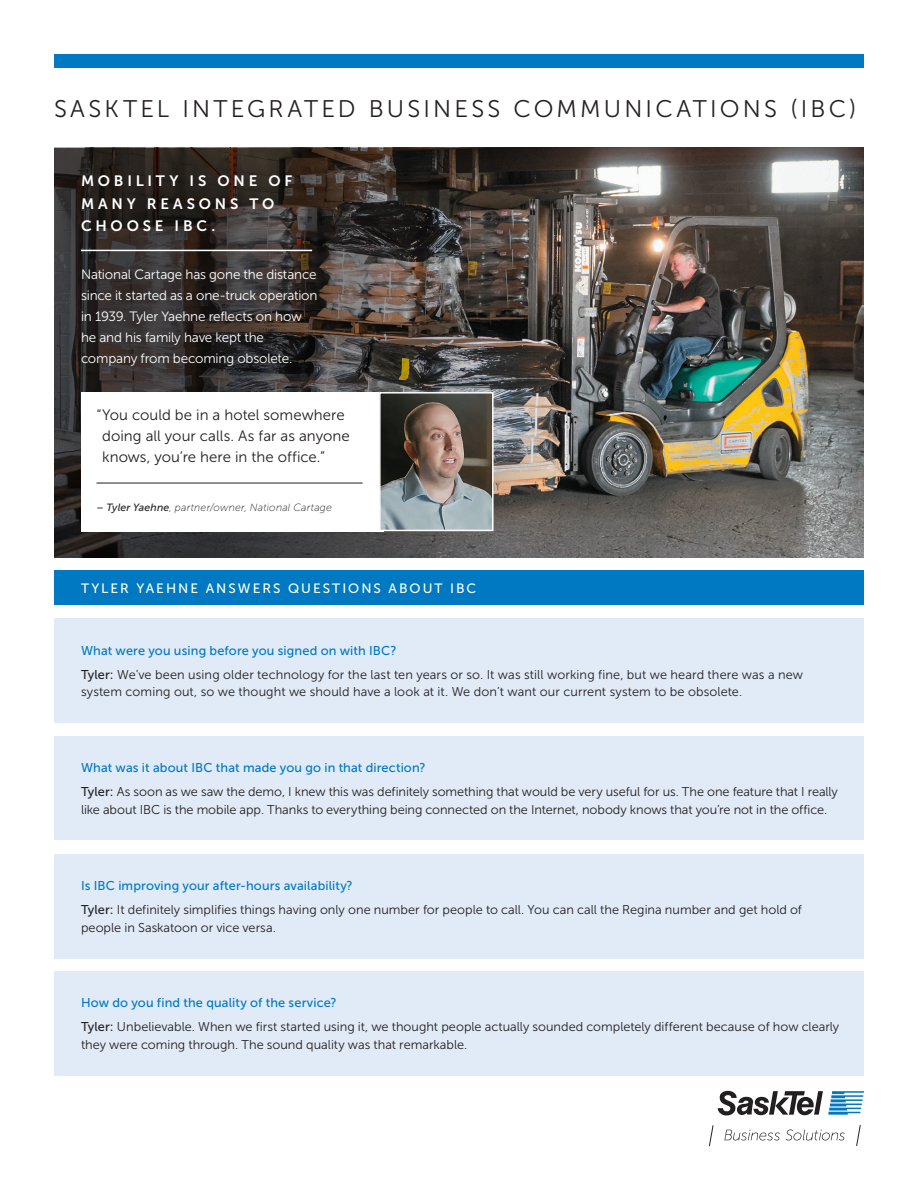
<style>
.page{position:relative;width:918px;height:1188px;background:#fff}
.page>*{position:absolute;margin:0;border:0;box-sizing:border-box;transform-origin:0 0}
.Main_head_16{font:24px "Museo Sans 300";letter-spacing:.13em;color:#231f20}
.quote_with_line_16{font:15px/21px "Museo Sans 300";letter-spacing:.005em;color:#231f20}
.Subheader_with_line{font:15px/22.5px "Museo Sans 700";letter-spacing:.255em;color:#fff}
.Subheader_body_16{font:13.5px/21px "Museo Sans 300";letter-spacing:-.01em;color:#fff}
.Answers_question_blu{font:13.5px "Museo Sans 500";letter-spacing:.15em;color:#fff}
.Body_16{font:12.75px/17.2px "Museo Sans 300";color:#231f20}
.Questions_16{font:12.75px "Museo Sans 500";letter-spacing:.01em;color:#0079c2}
.quote_italics_16{font:italic 10.5px "Museo Sans 100";letter-spacing:.015em;color:#231f20}
.s1{font-family:"Museo Sans 500"}
</style>
<div class="page">
<img style="left:633px;top:148px;width:231px;height:409px">
<img style="left:54px;top:148px;width:579px;height:409px">
<div style="left:54px;top:618px;width:810px;height:105px;background:#e1ebf7"></div>
<div style="left:54px;top:571px;width:810px;height:34px;background:#0079c2"></div>
<div style="left:81px;top:392px;width:302px;height:139px;background:#fff"></div>
<img style="left:382px;top:395px;width:109px;height:133px">
<div style="left:379px;top:392px;width:115px;height:139px;border:2px solid #fff"></div>
<hr style="left:97px;top:483px;width:266px;height:1px;background:#231f20">
<div style="left:54px;top:737px;width:810px;height:103px;background:#e1ebf7"></div>
<div style="left:54px;top:854px;width:810px;height:105px;background:#e1ebf7"></div>
<div style="left:54px;top:972px;width:810px;height:104px;background:#e1ebf7"></div>
<div style="left:60px;top:154px;width:278px;height:232px;background:#231f20;opacity:.75"></div>
<hr style="left:81px;top:250px;width:231px;height:1px;background:#fff">
<div style="left:54px;top:54px;width:810px;height:14px;background:#0079c2"></div>
<svg style="left:709px;top:1091px;width:155px;height:55px"></svg>
<p class="Main_head_16" style="left:54px;top:96px;width:804px">SASKTEL INTEGRATED BUSINESS COMMUNICATIONS (IBC)</p>
<p class="Subheader_with_line" style="left:81px;top:170px;width:213px">MOBILITY IS ONE OF<br>MANY REASONS TO<br>CHOOSE IBC.</p>
<p class="Subheader_body_16" style="left:81px;top:264px;width:238px">National Cartage has gone the distance since it started as a one-truck operation in 1939. Tyler Yaehne reflects on how he and his family have kept the company from becoming obsolete.</p>
<p class="quote_with_line_16" style="left:102px;top:405px;width:249px;text-indent:-6px">“You could be in a hotel somewhere doing all your calls. As far as anyone knows, you’re here in the office.”</p>
<p class="quote_italics_16" style="left:97px;top:502px;width:237px"><span class="s1">– Tyler Yaehne</span>, partner/owner, National Cartage</p>
<p class="Answers_question_blu" style="left:81px;top:581px;width:397px">TYLER YAEHNE ANSWERS QUESTIONS ABOUT IBC</p>
<p class="Questions_16" style="left:81px;top:643px;width:317px">What were you using before you signed on with IBC?</p>
<p class="Body_16" style="left:81px;top:666px;width:724px"><span class="s1">Tyler:</span> We’ve been using older technology for the last ten years or so. It was still working fine, but we heard there was a new system coming out, so we thought we should have a look at it. We don’t want our current system to be obsolete.</p>
<p class="Questions_16" style="left:81px;top:761px;width:346px">What was it about IBC that made you go in that direction?</p>
<p class="Body_16" style="left:81px;top:784px;width:759px"><span class="s1">Tyler:</span> As soon as we saw the demo, I knew this was definitely something that would be very useful for us. The one feature that I really like about IBC is the mobile app. Thanks to everything being connected on the Internet, nobody knows that you’re not in the office.</p>
<p class="Questions_16" style="left:81px;top:879px;width:273px">Is IBC improving your after-hours availability?</p>
<p class="Body_16" style="left:81px;top:901px;width:723px"><span class="s1">Tyler:</span> It definitely simplifies things having only one number for people to call. You can call the Regina number and get hold of people in Saskatoon or vice versa.</p>
<p class="Questions_16" style="left:81px;top:996px;width:257px">How do you find the quality of the service?</p>
<p class="Body_16" style="left:81px;top:1019px;width:760px"><span class="s1">Tyler:</span> Unbelievable. When we first started using it, we thought people actually sounded completely different because of how clearly they were coming through. The sound quality was that remarkable.</p>
</div>
